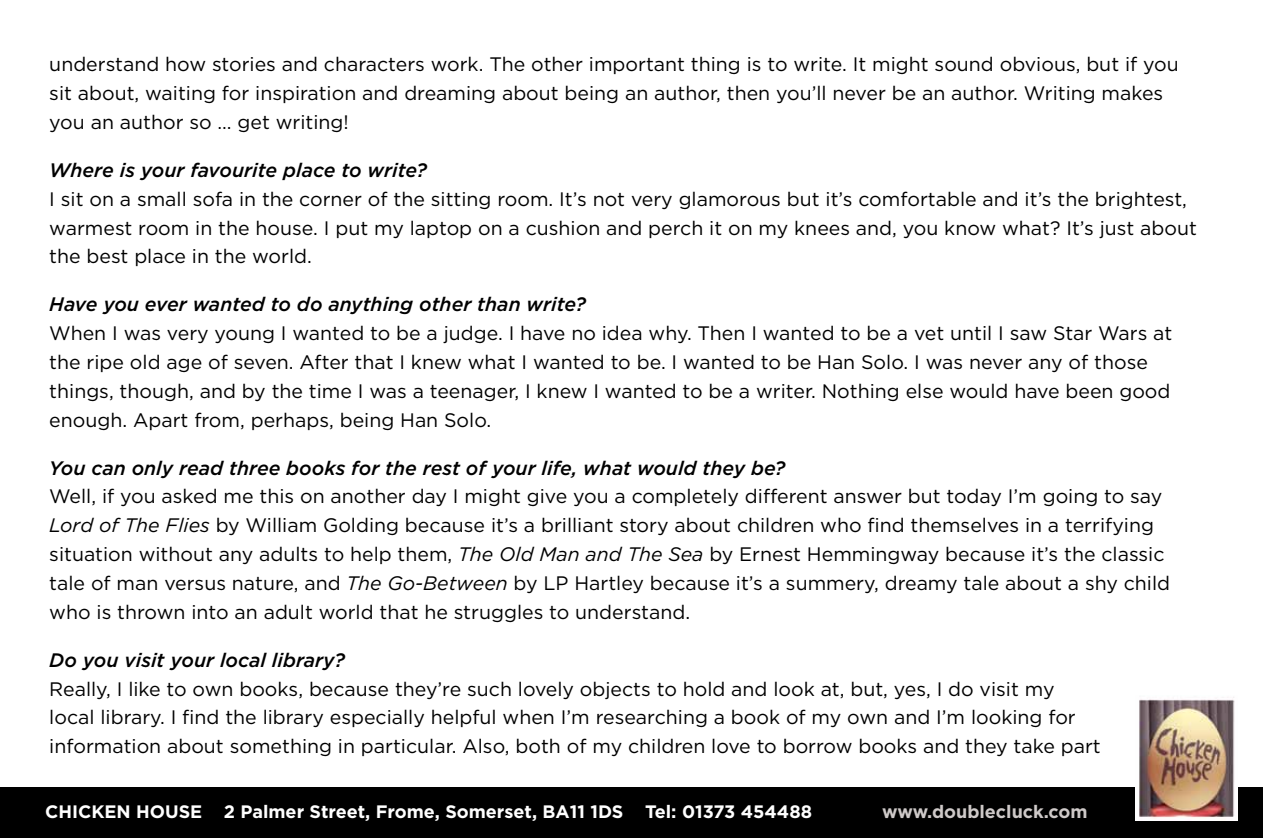
<style>
.page{position:relative;width:1263px;height:838px;background:#fff}
.page>*{position:absolute;margin:0;border:0;box-sizing:border-box;transform-origin:0 0}
.t1{font:19.5px/28.8px "Gotham";color:#000}
.t2{font:italic 500 19.5px "Gotham";color:#000}
.t3{font:700 18px "Gotham";color:#fff}
.t4{font:700 18px "Gotham";color:#cec9c8}
.s1{font-style:italic}
</style>
<div class="page">
<div style="left:0;top:787px;width:1263px;height:51px;background:#000"></div>
<img style="left:1135px;top:697px;width:103px;height:123px">
<p class="t1" style="left:49px;top:50px;width:1131px">understand how stories and characters work. The other important thing is to write. It might sound obvious, but if you sit about, waiting for inspiration and dreaming about being an author, then you’ll never be an author. Writing makes you an author so … get writing!</p>
<p class="t2" style="left:49px;top:157px;width:379px">Where is your favourite place to write?</p>
<p class="t1" style="left:49px;top:184px;width:1149px">I sit on a small sofa in the corner of the sitting room. It’s not very glamorous but it’s comfortable and it’s the brightest, warmest room in the house. I put my laptop on a cushion and perch it on my knees and, you know what? It’s just about the best place in the world.</p>
<p class="t2" style="left:49px;top:292px;width:538px">Have you ever wanted to do anything other than write?</p>
<p class="t1" style="left:49px;top:318px;width:1124px">When I was very young I wanted to be a judge. I have no idea why. Then I wanted to be a vet until I saw Star Wars at the ripe old age of seven. After that I knew what I wanted to be. I wanted to be Han Solo. I was never any of those things, though, and by the time I was a teenager, I knew I wanted to be a writer. Nothing else would have been good enough. Apart from, perhaps, being Han Solo.</p>
<p class="t2" style="left:49px;top:455px;width:738px">You can only read three books for the rest of your life, what would they be?</p>
<p class="t1" style="left:49px;top:482px;width:1122px">Well, if you asked me this on another day I might give you a completely different answer but today I’m going to say <span class="s1">Lord of The Flies</span> by William Golding because it’s a brilliant story about children who find themselves in a terrifying situation without any adults to help them, <span class="s1">The Old Man and The Sea</span> by Ernest Hemmingway because it’s the classic tale of man versus nature, and <span class="s1">The Go-Between</span> by LP Hartley because it’s a summery, dreamy tale about a shy child who is thrown into an adult world that he struggles to understand.</p>
<p class="t2" style="left:49px;top:647px;width:297px">Do you visit your local library?</p>
<p class="t1" style="left:49px;top:674px;width:1053px">Really, I like to own books, because they’re such lovely objects to hold and look at, but, yes, I do visit my local library. I find the library especially helpful when I’m researching a book of my own and I’m looking for information about something in particular. Also, both of my children love to borrow books and they take part</p>
<p class="t3" style="left:45px;top:799px;width:578px">Chicken H ouse 2 Palmer Street, Frome, Somerset, BA11 1DS</p>
<p class="t3" style="left:645px;top:799px;width:169px">Tel: 01373 454488</p>
<p class="t4" style="left:882px;top:799px;width:207px">www.doublecluck.com</p>
</div>
